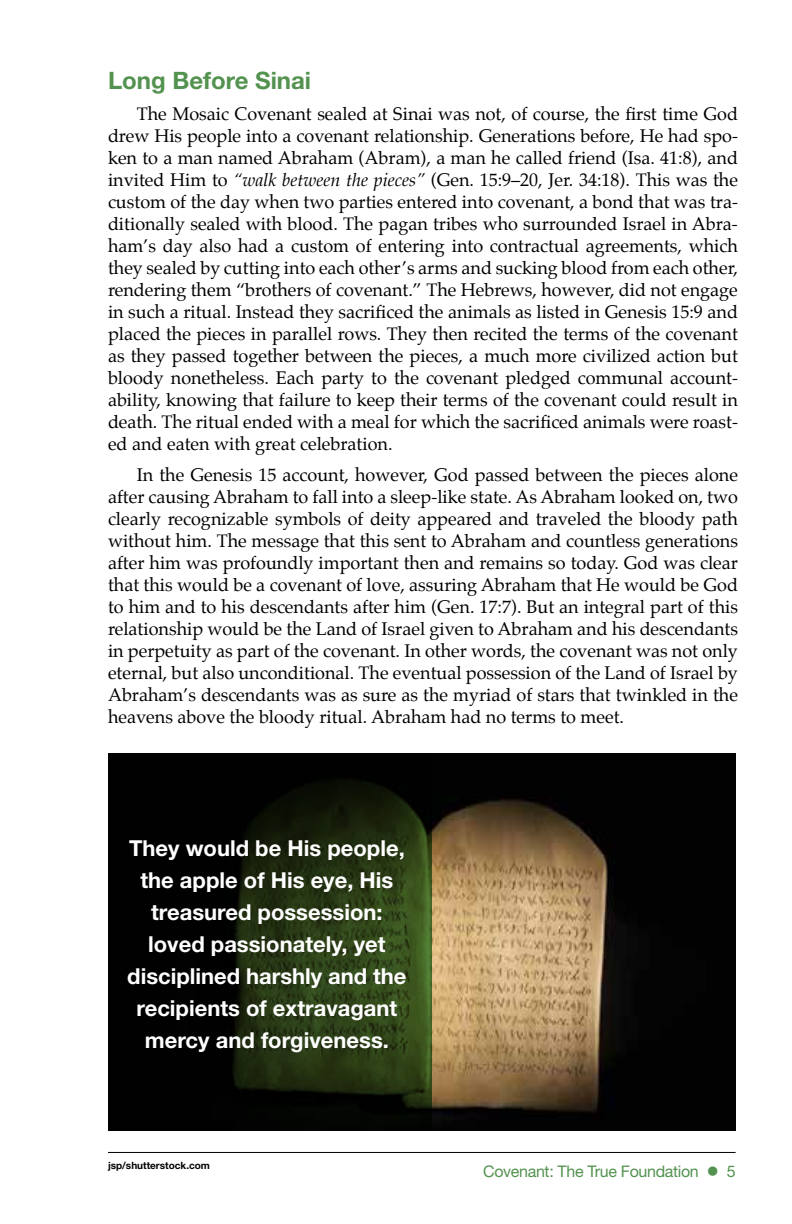
<style>
.page{position:relative;width:792px;height:1224px;background:#fff}
.page>*{position:absolute;margin:0;border:0;box-sizing:border-box;transform-origin:0 0}
.t1{font:700 24px "Helvetica Neue LT Std";color:#53924f}
.t2{font:700 22px/32px "Helvetica Neue LT Std";color:#fff;text-align:center}
.t3{font:18px/22px "Palatino CE";color:#000;text-align:justify}
.t4{font:16px "Helvetica Neue LT Std";letter-spacing:-.02em;color:#53924f}
.t5{font:700 10px "Helvetica Neue LT Std";color:#000}
.s1{font-style:italic}
</style>
<div class="page">
<hr style="left:108px;top:1152px;width:628px;height:1px;background:#000">
<img style="left:432px;top:753px;width:304px;height:377px">
<svg style="left:108px;top:753px;width:324px;height:377px;background:#121a09"></svg>
<h1 class="t1" style="left:108px;top:66px;width:205px">Long Before Sinai</h1>
<p class="t3" style="left:108px;top:105px;width:632px;text-indent:29px">The Mosaic Covenant sealed at Sinai was not, of course, the first time God drew His people into a covenant relationship. Generations before, He had spo&shy;ken to a man named Abraham (Abram), a man he called friend (Isa. 41:8), and invited Him to <span class="s1">“walk between the pieces”</span> (Gen. 15:9–20, Jer. 34:18). This was the custom of the day when two parties entered into covenant, a bond that was tra&shy;ditionally sealed with blood. The pagan tribes who surrounded Israel in Abra&shy;ham’s day also had a custom of entering into contractual agreements, which they sealed by cutting into each other’s arms and sucking blood from each other, rendering them “brothers of covenant.” The Hebrews, however, did not engage in such a ritual. Instead they sacrificed the animals as listed in Genesis 15:9 and placed the pieces in parallel rows. They then recited the terms of the covenant as they passed together between the pieces, a much more civilized action but bloody nonetheless. Each party to the covenant pledged communal account&shy;ability, knowing that failure to keep their terms of the covenant could result in death. The ritual ended with a meal for which the sacrificed animals were roast&shy;ed and eaten with great celebration.</p>
<p class="t3" style="left:108px;top:465px;width:632px;text-indent:29px">In the Genesis 15 account, however, God passed between the pieces alone after causing Abraham to fall into a sleep-like state. As Abraham looked on, two clearly recognizable symbols of deity appeared and traveled the bloody path without him. The message that this sent to Abraham and countless generations after him was profoundly important then and remains so today. God was clear that this would be a covenant of love, assuring Abraham that He would be God to him and to his descendants after him (Gen. 17:7). But an integral part of this relationship would be the Land of Israel given to Abraham and his descendants in perpetuity as part of the covenant. In other words, the covenant was not only eternal, but also unconditional. The eventual possession of the Land of Israel by Abraham’s descendants was as sure as the myriad of stars that twinkled in the heavens above the bloody ritual. Abraham had no terms to meet.</p>
<p class="t2" style="left:127px;top:832px;width:281px">They would be His people, the apple of His eye, His treasured possession: loved passionately, yet disciplined harshly and the recipients of extravagant mercy and forgiveness.</p>
<p class="t5" style="left:108px;top:1159px;width:104px">jsp/shutterstock.com</p>
<p class="t4" style="left:483px;top:1161px;width:254px">Covenant: The True Foundation ● 5</p>
</div>
